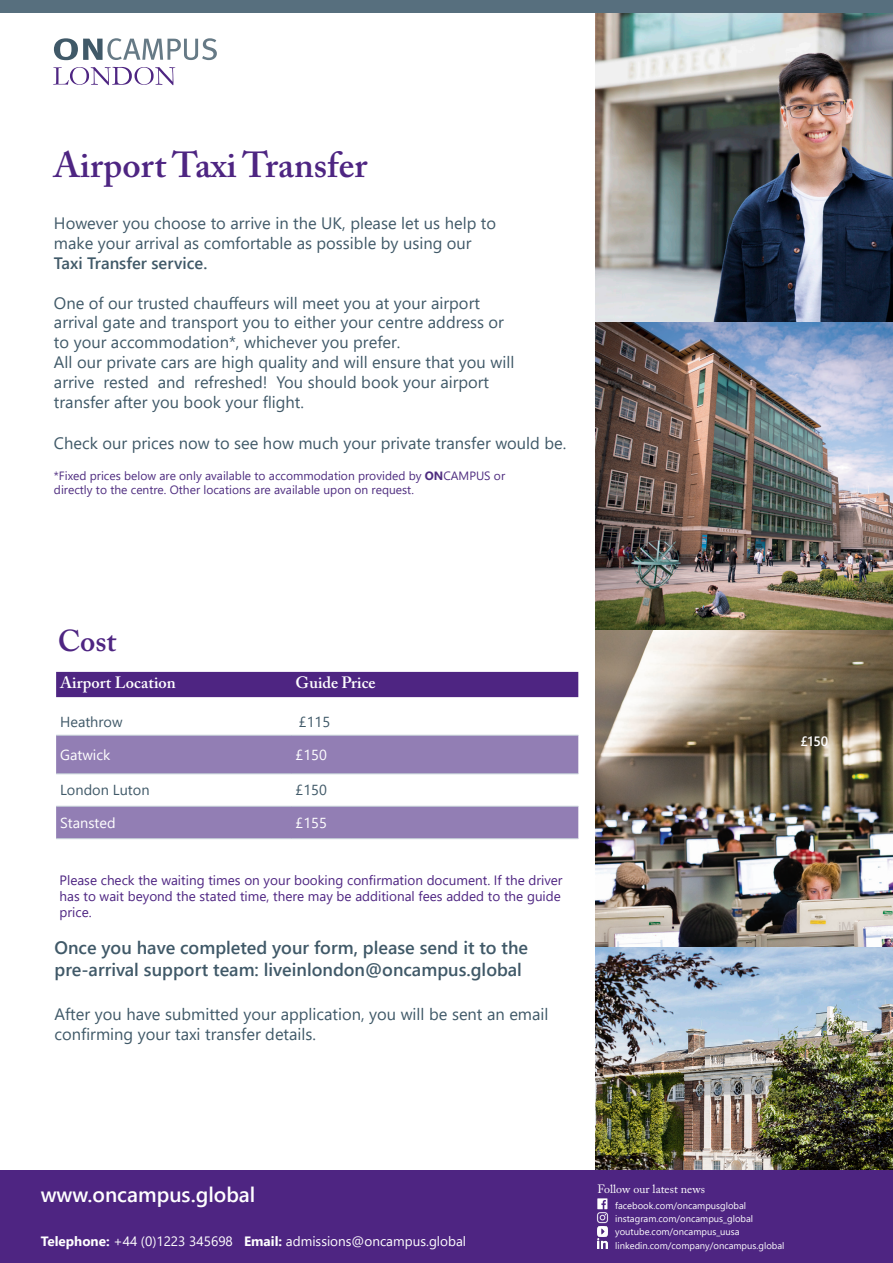
<style>
.page{position:relative;width:893px;height:1263px;background:#fff}
.page>*{position:absolute;margin:0;border:0;box-sizing:border-box;transform-origin:0 0}
.t1{font:600 36px "Adobe Caslon Pro";color:#4e2582}
.t2{font:600 30px "Adobe Caslon Pro";color:#4e2582}
.t3{font:600 21px "Segoe UI";color:#fff}
.t4{font:600 18px/21.6px "Segoe UI";color:#405968}
.t5{font:16.5px/19.8px "Segoe UI";color:#405968}
.t6{font:600 16.35px "Adobe Caslon Pro";color:#fff}
.t7{font:14.55px "Segoe UI";color:#405968}
.t8{font:14.55px "Segoe UI";color:#fff}
.t9{font:13.5px/16.2px "Segoe UI";color:#4e2582}
.t10{font:13.5px "Segoe UI";color:#fff}
.t11{font:600 13.5px "Segoe UI";color:#fff}
.t12{font:12px/14.4px "Segoe UI";color:#4f2d80}
.t13{font:12px "Adobe Caslon Pro";color:#fff}
.t14{font:9.45px/13.4px "Segoe UI";color:#fff}
.s1{font-weight:600}
.s2{font-weight:700}
</style>
<div class="page">
<img style="left:595px;top:13px;width:298px;height:934px">
<img style="left:595px;top:947px;width:298px;height:224px">
<div style="left:0;top:0;width:893px;height:13px;background:#576f7e"></div>
<div style="left:0;top:1171px;width:893px;height:92px;background:#4e2582"></div>
<svg style="left:597px;top:1198px;width:11px;height:50px"></svg>
<svg style="left:53px;top:67px;width:122px;height:18px"></svg>
<svg style="left:54px;top:38px;width:163px;height:22px"></svg>
<div style="left:56px;top:672px;width:522px;height:25px;background:#4e2582"></div>
<svg style="left:56px;top:736px;width:522px;height:102px;fill:#927eb4"></svg>
<hr style="left:56px;top:735px;width:236px;height:1px;background:#c3ced6">
<hr style="left:292px;top:735px;width:286px;height:1px;background:#c3ced6">
<hr style="left:56px;top:806px;width:236px;height:1px;background:#c3ced6">
<hr style="left:292px;top:806px;width:286px;height:1px;background:#c3ced6">
<hr style="left:56px;top:773px;width:236px;height:1px;background:#c3ced6">
<hr style="left:292px;top:773px;width:286px;height:1px;background:#c3ced6">
<hr style="left:56px;top:838px;width:236px;height:1px;background:#c3ced6">
<hr style="left:292px;top:838px;width:286px;height:1px;background:#c3ced6">
<p class="t1" style="left:54px;top:144px;width:315px">Airport Taxi Transfer</p>
<p class="t5" style="left:54px;top:212px;width:444px">However you choose to arrive in the UK, please let us help to make your arrival as comfortable as possible by using our<br><span class="s1">Taxi Transfer service.</span></p>
<p class="t5" style="left:54px;top:291px;width:462px">One of our trusted chauffeurs will meet you at your airport arrival gate and transport you to either your centre address or to your accommodation*, whichever you prefer.<br>All our private cars are high quality and will ensure that you will arrive rested and refreshed! You should book your airport transfer after you book your flight.</p>
<p class="t5" style="left:54px;top:432px;width:514px">Check our prices now to see how much your private transfer would be.</p>
<p class="t12" style="left:54px;top:467px;width:453px">*Fixed prices below are only available to accommodation provided by <span class="s2">ON</span>CAMPUS or directly to the centre. Other locations are available upon on request.</p>
<p class="t2" style="left:58px;top:623px;width:60px">Cost</p>
<p class="t6" style="left:60px;top:673px;width:117px">Airport Location</p>
<p class="t6" style="left:296px;top:673px;width:82px">Guide Price</p>
<p class="t7" style="left:60px;top:708px;width:64px">Heathrow</p>
<p class="t7" style="left:299px;top:708px;width:33px">£115</p>
<p class="t8" style="left:60px;top:741px;width:52px">Gatwick</p>
<p class="t8" style="left:296px;top:741px;width:33px">£150</p>
<p class="t7" style="left:60px;top:776px;width:91px">London Luton</p>
<p class="t7" style="left:296px;top:776px;width:33px">£150</p>
<p class="t8" style="left:60px;top:809px;width:57px">Stansted</p>
<p class="t8" style="left:296px;top:809px;width:33px">£155</p>
<p class="t9" style="left:60px;top:871px;width:505px">Please check the waiting times on your booking confirmation document. If the driver has to wait beyond the stated time, there may be additional fees added to the guide price.</p>
<p class="t4" style="left:55px;top:936px;width:475px">Once you have completed your form, please send it to the pre-arrival support team: liveinlondon@oncampus.global</p>
<p class="t5" style="left:55px;top:1003px;width:496px">After you have submitted your application, you will be sent an email confirming your taxi transfer details.</p>
<p class="t11" style="left:800px;top:728px;width:29px">£150</p>
<p class="t3" style="left:41px;top:1175px;width:216px">www.oncampus.global</p>
<p class="t10" style="left:41px;top:1228px;width:427px"><span class="s2">Telephone:</span> +44 (0)1223 345698 <span class="s2">Email:</span> admissions@oncampus.global</p>
<p class="t13" style="left:597px;top:1182px;width:109px">Follow our latest news</p>
<p class="t14" style="left:615px;top:1198px;width:171px">facebook.com/oncampusglobal instagram.com/oncampus_global youtube.com/oncampus_uusa linkedin.com/company/oncampus.global</p>
</div>
